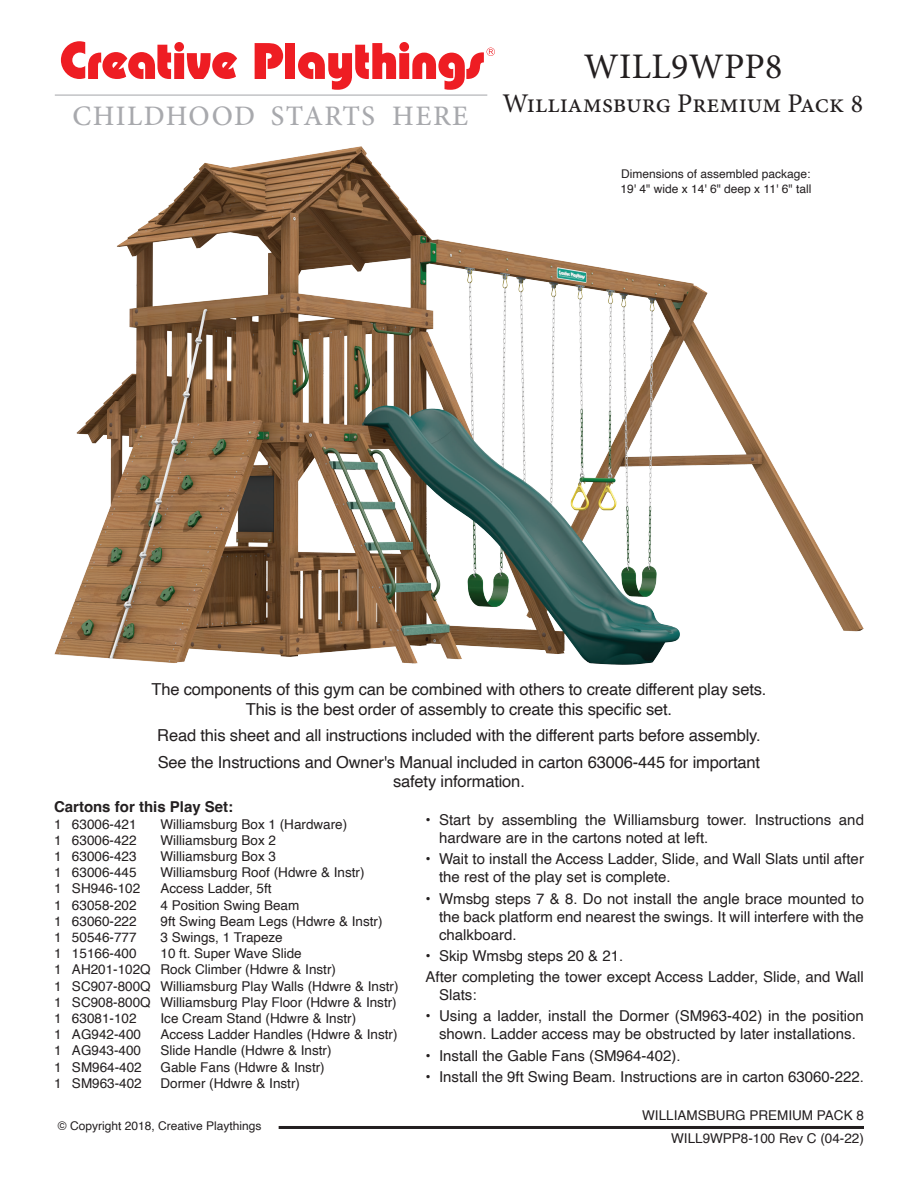
<style>
.page{position:relative;width:918px;height:1188px;background:#fff}
.page>*{position:absolute;margin:0;border:0;box-sizing:border-box;transform-origin:0 0}
.t1{font:36px "Minion Pro";letter-spacing:.01em;color:#231f20}
.t2{font:500 28.2px "Minion Pro";letter-spacing:.05em;color:#a8a9ad}
.t3{font:27px "Minion Pro";letter-spacing:-.005em;color:#231f20}
.t4{font:16.5px/19.8px "Helvetica";letter-spacing:-.01em;color:#231f20;text-align:center}
.t5{font:15px/18px "Helvetica";color:#231f20}
.t6{font:700 15px "Helvetica";color:#231f20}
.t7{font:13.5px/16.2px "Helvetica";color:#231f20;text-align:right}
.t8{font:12px/14.4px "Helvetica";color:#231f20}
</style>
<div class="page">
<hr style="left:279px;top:1126px;width:585px;height:3px;background:#231f20">
<svg style="left:255px;top:43px;width:28px;height:36px"></svg>
<div style="left:285px;top:43px;width:10px;height:36px;background:#ee1d23"></div>
<svg style="left:61px;top:41px;width:176px;height:38px"></svg>
<svg style="left:298px;top:42px;width:197px;height:48px"></svg>
<hr style="left:55px;top:95px;width:432px;height:1px;background:#a8a9ad">
<img style="left:54px;top:147px;width:810px;height:518px">
<h2 class="t2" style="left:72px;top:97px;width:397px">CHILDHOOD STARTS HERE</h2>
<h1 class="t1" style="left:584px;top:43px;width:200px">WILL9WPP8</h1>
<h3 class="t3" style="left:503px;top:86px;width:362px">Williamsburg Premium Pack 8</h3>
<p class="t8" style="left:620px;top:167px;width:192px">Dimensions of assembled package:<br>19' 4" wide x 14' 6" deep x 11' 6" tall</p>
<p class="t4" style="left:151px;top:680px;width:616px">The components of this gym can be combined with others to create different play sets.<br>This is the best order of assembly to create this specific set.</p>
<p class="t4" style="left:157px;top:723px;width:605px;line-height:26.5px;text-align:left">Read this sheet and all instructions included with the different parts before assembly.<br>See the Instructions and Owner's Manual included in carton 63006-445 for important</p>
<p class="t4" style="left:393px;top:772px;width:133px">safety information.</p>
<p class="t6" style="left:54px;top:798px;width:181px">Cartons for this Play Set:</p>
<p class="t7" style="left:54px;top:816px;width:84px">1 63006-421</p>
<p class="t7" style="left:161px;top:816px;width:188px">Williamsburg Box 1 (Hardware)</p>
<p class="t7" style="left:54px;top:832px;width:84px">1 63006-422</p>
<p class="t7" style="left:161px;top:832px;width:117px">Williamsburg Box 2</p>
<p class="t7" style="left:54px;top:849px;width:84px">1 63006-423</p>
<p class="t7" style="left:161px;top:849px;width:117px">Williamsburg Box 3</p>
<p class="t7" style="left:54px;top:865px;width:84px">1 63006-445</p>
<p class="t7" style="left:161px;top:865px;width:206px">Williamsburg Roof (Hdwre &amp; Instr)</p>
<p class="t7" style="left:54px;top:881px;width:88px">1 SH946-102</p>
<p class="t7" style="left:161px;top:881px;width:113px">Access Ladder, 5ft</p>
<p class="t7" style="left:54px;top:897px;width:84px">1 63058-202</p>
<p class="t7" style="left:161px;top:897px;width:140px">4 Position Swing Beam</p>
<p class="t7" style="left:54px;top:913px;width:84px">1 63060-222</p>
<p class="t7" style="left:161px;top:913px;width:224px">9ft Swing Beam Legs (Hdwre &amp; Instr)</p>
<p class="t7" style="left:54px;top:930px;width:84px">1 50546-777</p>
<p class="t7" style="left:161px;top:930px;width:124px">3 Swings, 1 Trapeze</p>
<p class="t7" style="left:54px;top:946px;width:84px">1 15166-400</p>
<p class="t7" style="left:54px;top:946px;width:346px;text-align:left;text-indent:107px">10 ft. Super Wave Slide<br>1 AH201-102Q Rock Climber (Hdwre &amp; Instr)<br>1 SC907-800Q Williamsburg Play Walls (Hdwre &amp; Instr)<br>1 SC908-800Q Williamsburg Play Floor (Hdwre &amp; Instr)<br>1 63081-102</p>
<p class="t7" style="left:161px;top:1011px;width:197px">Ice Cream Stand (Hdwre &amp; Instr)</p>
<p class="t7" style="left:54px;top:1027px;width:89px">1 AG942-400</p>
<p class="t7" style="left:161px;top:1027px;width:239px">Access Ladder Handles (Hdwre &amp; Instr)</p>
<p class="t7" style="left:54px;top:1043px;width:89px">1 AG943-400</p>
<p class="t7" style="left:161px;top:1043px;width:173px">Slide Handle (Hdwre &amp; Instr)</p>
<p class="t7" style="left:54px;top:1059px;width:89px">1 SM964-402</p>
<p class="t7" style="left:161px;top:1059px;width:166px">Gable Fans (Hdwre &amp; Instr)</p>
<p class="t7" style="left:54px;top:1075px;width:89px">1 SM963-402</p>
<p class="t7" style="left:161px;top:1075px;width:141px">Dormer (Hdwre &amp; Instr)</p>
<p class="t8" style="left:58px;top:1119px;width:205px">© Copyright 2018, Creative Playthings</p>
<p class="t5" style="left:439px;top:811px;width:426px;text-indent:-14px">• Start by assembling the Williamsburg tower. Instructions and hardware are in the cartons noted at left.</p>
<p class="t5" style="left:439px;top:851px;width:426px;text-indent:-14px">• Wait to install the Access Ladder, Slide, and Wall Slats until after the rest of the play set is complete.</p>
<p class="t5" style="left:439px;top:890px;width:426px;text-align:justify;text-indent:-14px">• Wmsbg steps 7 &amp; 8. Do not install the angle brace mounted to the back platform end nearest the swings. It will interfere with the chalkboard.</p>
<p class="t5" style="left:426px;top:945px;width:440px;line-height:21.3px">• Skip Wmsbg steps 20 &amp; 21.<br>After completing the tower except Access Ladder, Slide, and Wall</p>
<p class="t5" style="left:439px;top:986px;width:39px">Slats:</p>
<p class="t5" style="left:426px;top:1008px;width:440px;text-align:center">• Using a ladder, install the Dormer (SM963-402) in the position shown. Ladder access may be obstructed by later installations.</p>
<p class="t5" style="left:426px;top:1047px;width:257px">• Install the Gable Fans (SM964-402).</p>
<p class="t5" style="left:426px;top:1068px;width:440px">• Install the 9ft Swing Beam. Instructions are in carton 63060-222.</p>
<p class="t7" style="left:642px;top:1103px;width:223px;line-height:23.7px">WILLIAMSBURG PREMIUM PACK 8<br>WILL9WPP8-100 Rev C (04-22)</p>
</div>
